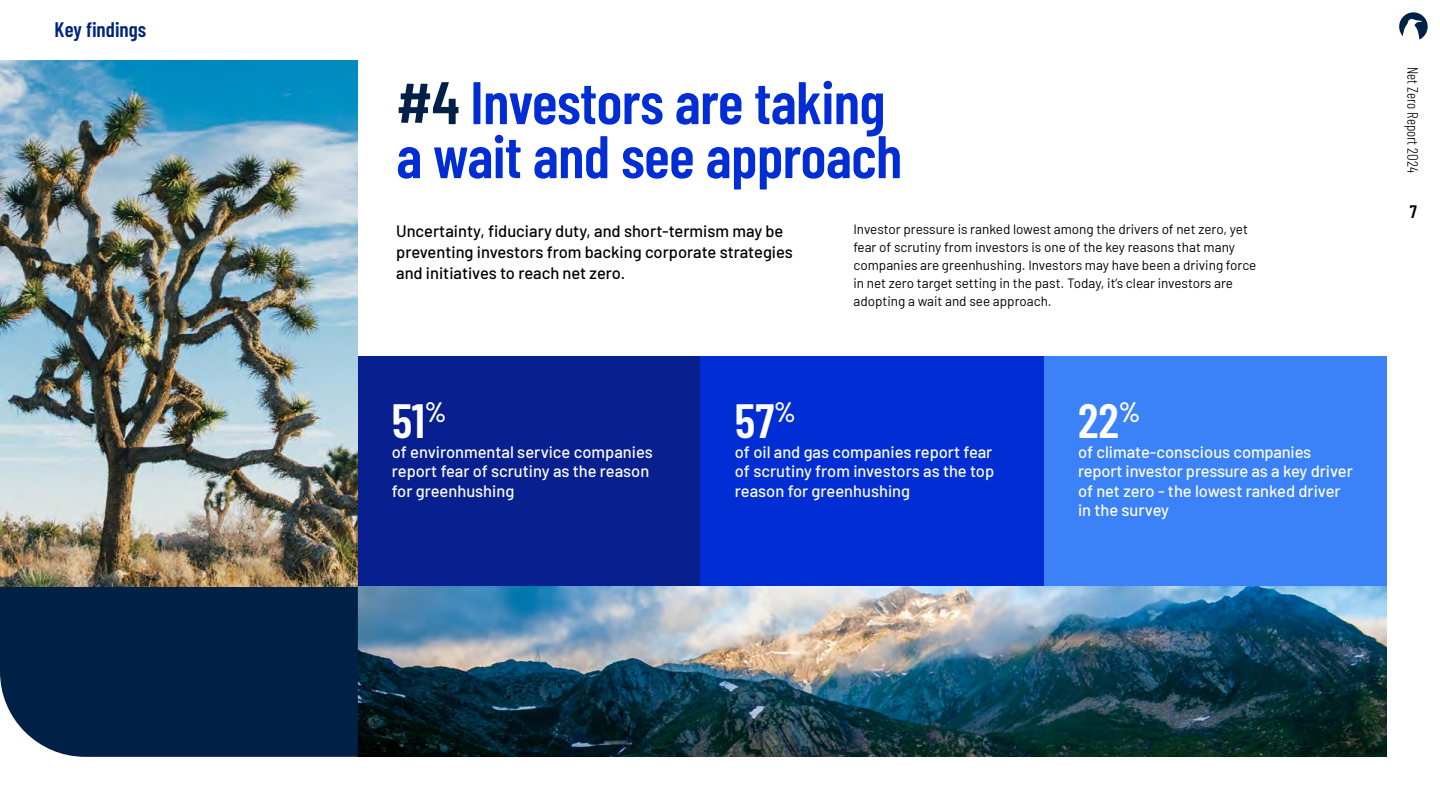
<style>
.page{position:relative;width:1440px;height:810px;background:#fff}
.page>*{position:absolute;margin:0;border:0;box-sizing:border-box;transform-origin:0 0}
.t1{font:600 60px/54px "Barlow Condensed";letter-spacing:-.01em;color:#002ed4}
.t2{font:600 48px "Barlow Condensed";color:#fff}
.t3{font:600 21px "Barlow Condensed";color:#00257c}
.t4{font:600 18px "Barlow Condensed";color:#000}
.t5{font:500 16.5px/19.5px "Barlow";color:#fff}
.t6{font:500 16.5px/21px "Barlow";color:#000}
.t7{font:300 15px "Barlow Condensed";color:#000}
.t8{font:13.5px/18px "Barlow";color:#000}
.s1{color:#002145}
</style>
<div class="page">
<svg style="left:1399px;top:12px;width:29px;height:28px"></svg>
<div style="left:1044px;top:356px;width:343px;height:230px;background:#3b81f7"></div>
<div style="left:358px;top:356px;width:343px;height:230px;background:#081f8f"></div>
<div style="left:701px;top:356px;width:343px;height:230px;background:#002ed4"></div>
<img style="left:358px;top:586px;width:1029px;height:171px">
<div style="left:0;top:586px;width:358px;height:171px;background:#002145"></div>
<img style="left:0;top:61px;width:358px;height:525px">
<p class="t3" style="left:55px;top:14px;width:93px">Key findings</p>
<h1 class="t1" style="left:396px;top:72px;width:508px"><span class="s1">#4</span> Investors are taking a wait and see approach</h1>
<p class="t6" style="left:396px;top:220px;width:398px">Uncertainty, fiduciary duty, and short-termism may be preventing investors from backing corporate strategies and initiatives to reach net zero.</p>
<p class="t8" style="left:853px;top:219px;width:405px">Investor pressure is ranked lowest among the drivers of net zero, yet fear of scrutiny from investors is one of the key reasons that many companies are greenhushing. Investors may have been a driving force in net zero target setting in the past. Today, it’s clear investors are adopting a wait and see approach.</p>
<h2 class="t2" style="left:392px;top:387px;width:56px">51<sup>%</sup></h2>
<p class="t5" style="left:392px;top:441px;width:262px">of environmental service companies report fear of scrutiny as the reason for greenhushing</p>
<h2 class="t2" style="left:735px;top:387px;width:62px">57<sup>%</sup></h2>
<p class="t5" style="left:735px;top:441px;width:261px;text-align:justify">of oil and gas companies report fear of scrutiny from investors as the top reason for greenhushing</p>
<h2 class="t2" style="left:1078px;top:387px;width:64px">22<sup>%</sup></h2>
<p class="t5" style="left:1078px;top:441px;width:276px">of climate-conscious companies report investor pressure as a key driver of net zero - the lowest ranked driver in the survey</p>
<p class="t7" style="left:1424px;top:67px;width:107px;rotate:90deg">Net Zero Report 2024</p>
<p class="t4" style="left:1410px;top:199px;width:9px">7</p>
</div>
